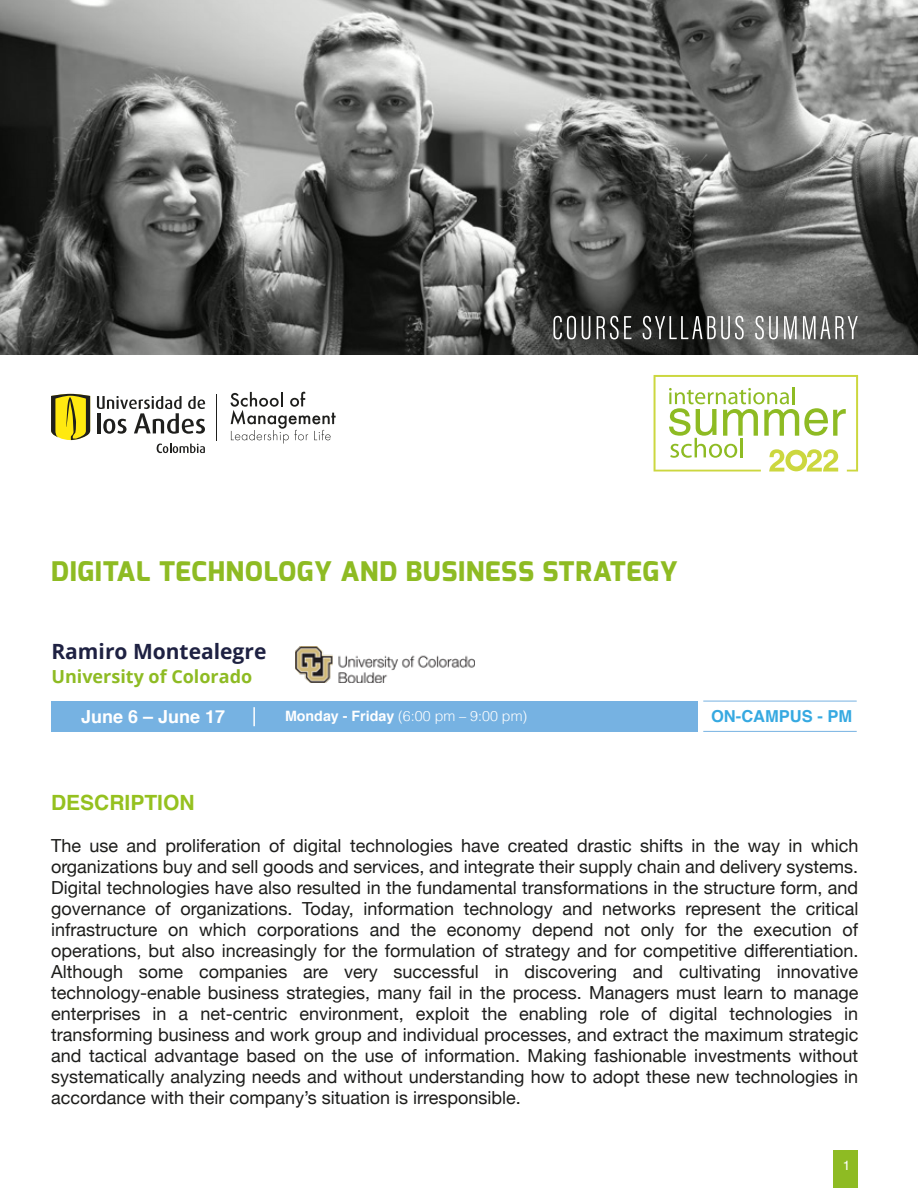
<style>
.page{position:relative;width:918px;height:1188px;background:#fff}
.page>*{position:absolute;margin:0;border:0;box-sizing:border-box;transform-origin:0 0}
.t1{font:800 27px "Exo";letter-spacing:.03em;color:#8ebb23}
.t2{font:700 21px "Open Sans";color:#1e2142}
.t3{font:700 21px "Helvetica";color:#95c11f}
.t4{font:18px/21px "Helvetica Neue";color:#1d1d1b;text-align:justify}
.t5{font:700 18px "Open Sans";color:#8ebb23}
.t6{font:700 18px "Helvetica";color:#fff}
.t7{font:700 16.5px "Helvetica";color:#36a9e1}
.t8{font:300 14.25px "Helvetica";color:#fff}
.t9{font:13.5px "Helvetica";color:#fff}
.s1{font-weight:700}
</style>
<div class="page">
<div style="left:51px;top:701px;width:646px;height:30px;background:#76b2e2"></div>
<hr style="left:703px;top:701px;width:154px;height:1px;background:#76b2e2">
<hr style="left:703px;top:731px;width:154px;height:1px;background:#76b2e2">
<div style="left:834px;top:1151px;width:24px;height:37px;background:#8ebb23"></div>
<svg style="left:51px;top:394px;width:39px;height:47px;background:#bbad26"></svg>
<svg style="left:97px;top:396px;width:108px;height:38px"></svg>
<svg style="left:157px;top:444px;width:48px;height:9px"></svg>
<hr style="left:216px;top:394px;width:1px;height:46px;background:#1f1f1d">
<svg style="left:230px;top:392px;width:106px;height:52px"></svg>
<svg style="left:0;top:0;width:918px;height:354px;background:#6d6e6c"></svg>
<svg style="left:553px;top:316px;width:305px;height:23px;background:#6e6e6d"></svg>
<img style="left:296px;top:646px;width:179px;height:36px">
<svg style="left:654px;top:375px;width:204px;height:97px"></svg>
<svg style="left:253px;top:707px;width:2px;height:19px"></svg>
<h1 class="t1" style="left:51px;top:554px;width:628px">DIGITAL TECHNOLOGY AND BUSINESS STRATEGY</h1>
<p class="t2" style="left:51px;top:637px;width:216px">Ramiro Montealegre</p>
<p class="t5" style="left:51px;top:664px;width:202px">University of Colorado</p>
<p class="t6" style="left:81px;top:702px;width:146px">June 6 – June 17</p>
<p class="t8" style="left:285px;top:703px;width:244px"><span class="s1">Monday - Friday</span> (6:00 pm – 9:00 pm)</p>
<p class="t7" style="left:711px;top:703px;width:143px">ON-CAMPUS - PM</p>
<p class="t3" style="left:51px;top:786px;width:145px">DESCRIPTION</p>
<p class="t4" style="left:51px;top:836px;width:809px">The use and proliferation of digital technologies have created drastic shifts in the way in which organizations buy and sell goods and services, and integrate their supply chain and delivery systems.<br>Digital technologies have also resulted in the fundamental transformations in the structure form, and governance of organizations. Today, information technology and networks represent the critical infrastructure on which corporations and the economy depend not only for the execution of operations, but also increasingly for the formulation of strategy and for competitive differentiation.<br>Although some companies are very successful in discovering and cultivating innovative technology-enable business strategies, many fail in the process. Managers must learn to manage enterprises in a net-centric environment, exploit the enabling role of digital technologies in transforming business and work group and individual processes, and extract the maximum strategic and tactical advantage based on the use of information. Making fashionable investments without systematically analyzing needs and without understanding how to adopt these new technologies in accordance with their company’s situation is irresponsible.</p>
<p class="t9" style="left:843px;top:1155px;width:9px">1</p>
</div>
